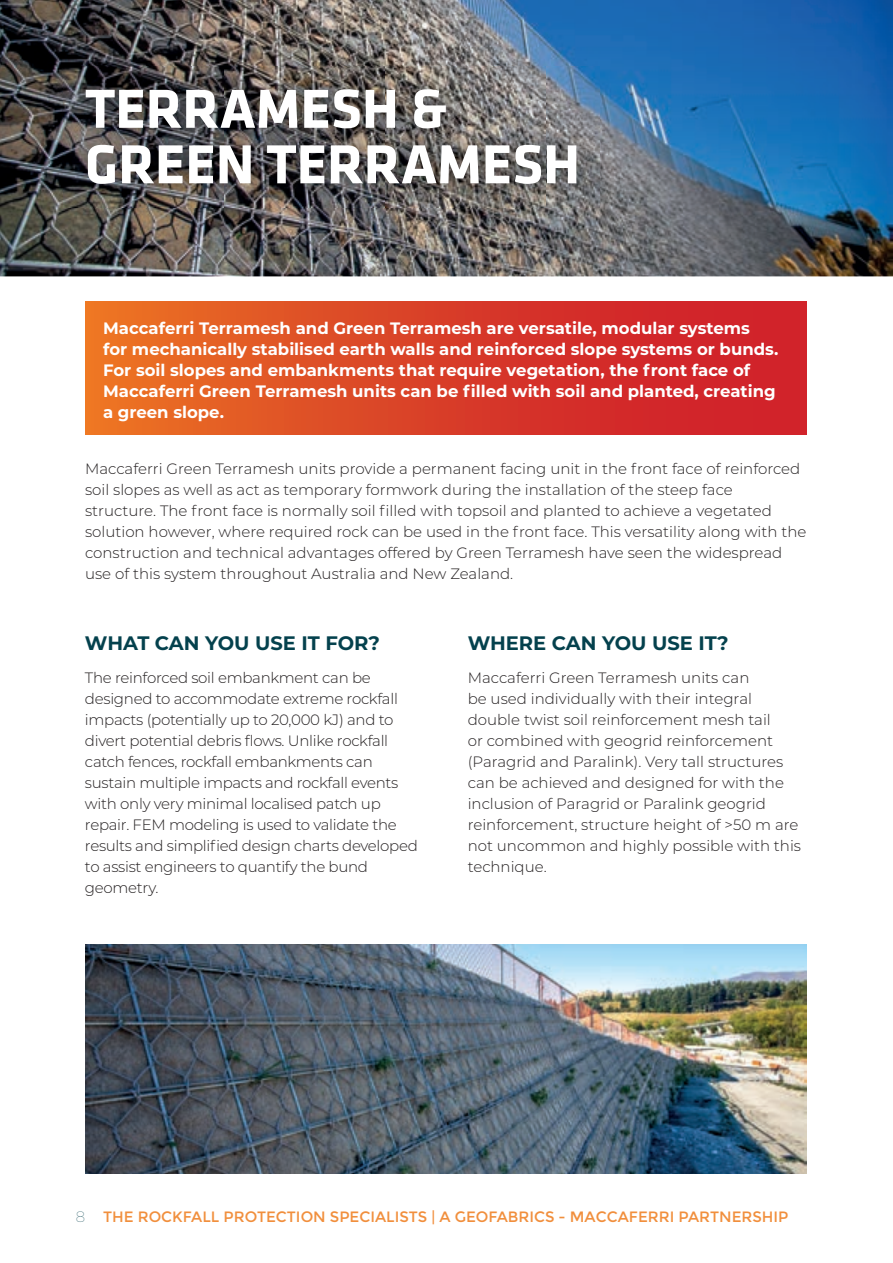
<style>
.page{position:relative;width:893px;height:1263px;background:#fff}
.page>*{position:absolute;margin:0;border:0;box-sizing:border-box;transform-origin:0 0}
.t1{font:700 57px/55.5px "Klavika";color:#fff}
.t2{font:700 19.5px "Montserrat";color:#04414d}
.t3{font:700 16.5px/21px "Montserrat";color:#fff}
.t4{font:300 15px/21px "Montserrat";color:#231f20}
.t5{font:300 15px/21px "Montserrat";letter-spacing:-.02em;color:#231f20}
.t6{font:15px "Montserrat";color:#f18f3d}
.s1{font-weight:100;color:#04414d}
</style>
<div class="page">
<img style="left:85px;top:944px;width:721px;height:230px">
<img style="left:0;top:0;width:893px;height:276px">
<img style="left:64px;top:66px;width:536px;height:141px">
<div style="left:85px;top:301px;width:721px;height:134px;background:linear-gradient(to right,#ea6f24,#cc152b)"></div>
<h1 class="t1" style="left:85px;top:82px;width:496px">TERRAMESH &amp;<br>GREEN TERRAMESH</h1>
<p class="t3" style="left:103px;top:316px;width:677px">Maccaferri Terramesh and Green Terramesh are versatile, modular systems<br>for mechanically stabilised earth walls and reinforced slope systems or bunds.<br>For soil slopes and embankments that require vegetation, the front face of Maccaferri Green Terramesh units can be filled with soil and planted, creating a green slope.</p>
<p class="t4" style="left:85px;top:458px;width:723px">Maccaferri Green Terramesh units provide a permanent facing unit in the front face of reinforced soil slopes as well as act as temporary formwork during the installation of the steep face structure. The front face is normally soil filled with topsoil and planted to achieve a vegetated solution however, where required rock can be used in the front face. This versatility along with the construction and technical advantages offered by Green Terramesh have seen the widespread use of this system throughout Australia and New Zealand.</p>
<h2 class="t2" style="left:85px;top:629px;width:297px">WHAT CAN YOU USE IT FOR?</h2>
<h2 class="t2" style="left:468px;top:629px;width:263px">WHERE CAN YOU USE IT?</h2>
<p class="t5" style="left:85px;top:666px;width:334px">The reinforced soil embankment can be designed to accommodate extreme rockfall impacts (potentially up to 20,000 kJ) and to divert potential debris flows. Unlike rockfall catch fences, rockfall embankments can sustain multiple impacts and rockfall events with only very minimal localised patch up repair. FEM modeling is used to validate the results and simplified design charts developed to assist engineers to quantify the bund geometry.</p>
<p class="t4" style="left:468px;top:666px;width:335px">Maccaferri Green Terramesh units can<br>be used individually with their integral double twist soil reinforcement mesh tail<br>or combined with geogrid reinforcement (Paragrid and Paralink). Very tall structures can be achieved and designed for with the inclusion of Paragrid or Paralink geogrid reinforcement, structure height of &gt;50 m are not uncommon and highly possible with this technique.</p>
<p class="t6" style="left:76px;top:1208px;width:714px"><span class="s1">8</span> THE ROCKFALL PROTECTION SPECIALISTS | A GEOFABRICS - MACCAFERRI PARTNERSHIP</p>
</div>
